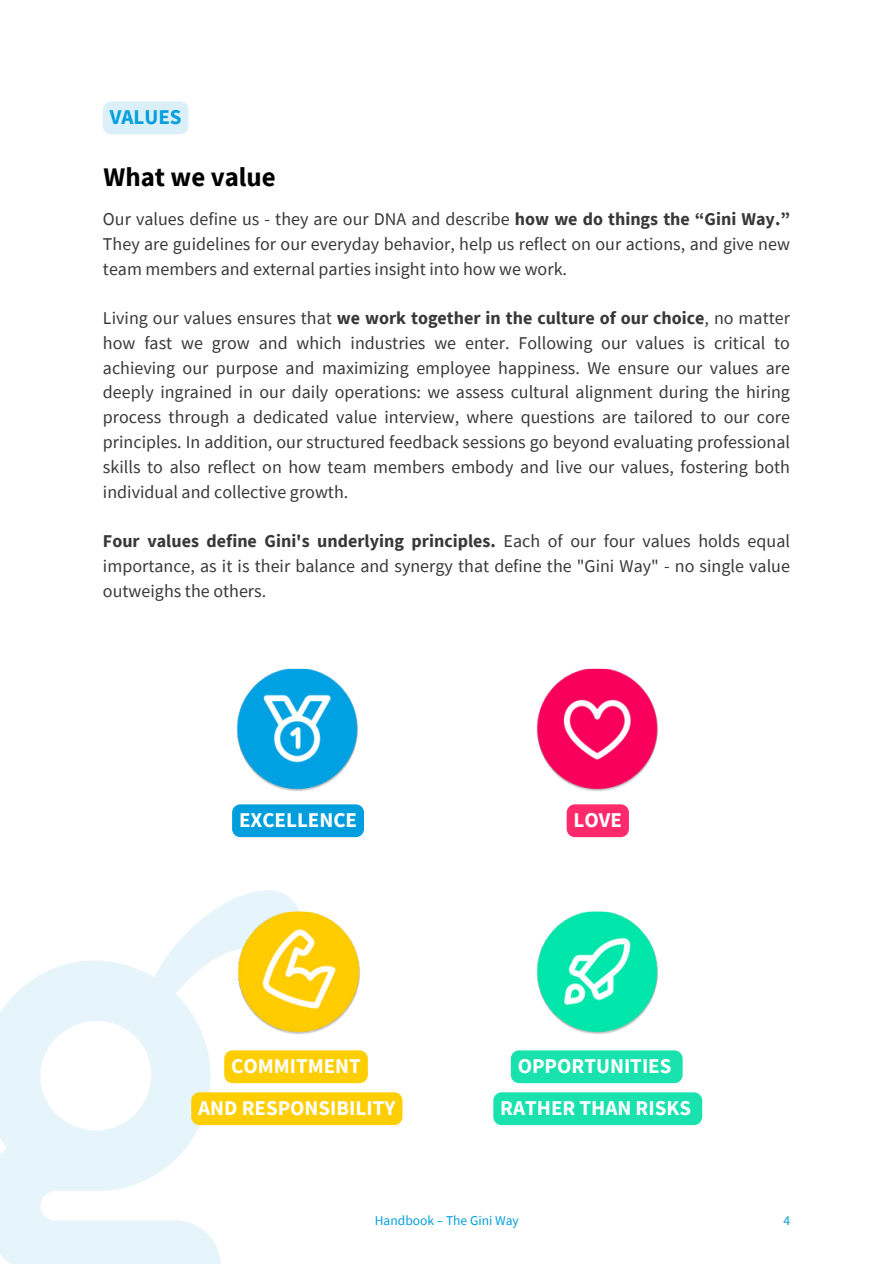
<style>
.page{position:relative;width:894px;height:1264px;background:#fff}
.page>*{position:absolute;margin:0;border:0;box-sizing:border-box;transform-origin:0 0}
.t1{font:700 26.85px "Source Sans Pro";color:#000}
.t2{font:700 21px "Source Sans Pro";color:#fff}
.t3{font:700 21px "Source Sans Pro";color:#009edc}
.t4{font:18px/24.8px "Source Sans Pro";color:#383838;text-align:justify}
.t5{font:13.5px "Source Sans Pro";color:#009edc}
.s1{font-weight:700}
</style>
<div class="page">
<div style="left:103px;top:101px;width:85px;height:33px;background:#daeff8"></div>
<img style="left:536px;top:911px;width:122px;height:123px;border-radius:39px">
<img style="left:536px;top:668px;width:122px;height:123px;border-radius:39px">
<img style="left:236px;top:668px;width:123px;height:123px;border-radius:39px">
<img style="left:237px;top:911px;width:123px;height:123px;border-radius:39px">
<div style="left:232px;top:804px;width:132px;height:33px;background:#009edc;border-radius:8px"></div>
<div style="left:224px;top:1050px;width:144px;height:33px;background:#ffce00;border-radius:8px"></div>
<div style="left:191px;top:1092px;width:211px;height:33px;background:#ffce00;border-radius:8px"></div>
<svg style="left:566px;top:804px;width:62px;height:33px;background:#ff3271"></svg>
<div style="left:510px;top:1050px;width:172px;height:33px;background:#1ae2ae;border-radius:8px"></div>
<div style="left:493px;top:1092px;width:209px;height:33px;background:#1ae2ae;border-radius:8px"></div>
<p class="t3" style="left:110px;top:103px;width:73px">VALUES</p>
<h3 class="t1" style="left:104px;top:159px;width:173px">What we value</h3>
<h1 class="t4" style="left:103px;top:206px;width:688px">Our values define us - they are our DNA and describe <span class="s1">how we do things the “Gini Way.” </span>They are guidelines for our everyday behavior, help us reflect on our actions, and give new team members and external parties insight into how we work.</h1>
<h3 class="t4" style="left:103px;top:305px;width:688px">Living our values ensures that <span class="s1">we work together in the culture of our choice</span>, no matter how fast we grow and which industries we enter. Following our values is critical to achieving our purpose and maximizing employee happiness. We ensure our values are deeply ingrained in our daily operations: we assess cultural alignment during the hiring process through a dedicated value interview, where questions are tailored to our core principles. In addition, our structured feedback sessions go beyond evaluating professional skills to also reflect on how team members embody and live our values, fostering both individual and collective growth.</h3>
<h3 class="t4" style="left:103px;top:528px;width:688px"><span class="s1">Four values define Gini's underlying principles.</span> Each of our four values holds equal importance, as it is their balance and synergy that define the "Gini Way" - no single value outweighs the others.</h3>
<h2 class="t2" style="left:239px;top:806px;width:120px">EXCELLENCE</h2>
<p class="t2" style="left:231px;top:1052px;width:131px">COMMITMENT</p>
<h2 class="t2" style="left:198px;top:1094px;width:199px">AND RESPONSIBILITY</h2>
<p class="t2" style="left:573px;top:806px;width:50px">LOVE</p>
<p class="t2" style="left:517px;top:1052px;width:155px">OPPORTUNITIES</p>
<p class="t2" style="left:500px;top:1094px;width:192px">RATHER THAN RISKS</p>
<h2 class="t5" style="left:375px;top:1212px;width:145px">Handbook – The Gini Way</h2>
<p class="t5" style="left:783px;top:1212px;width:8px">4</p>
</div>
